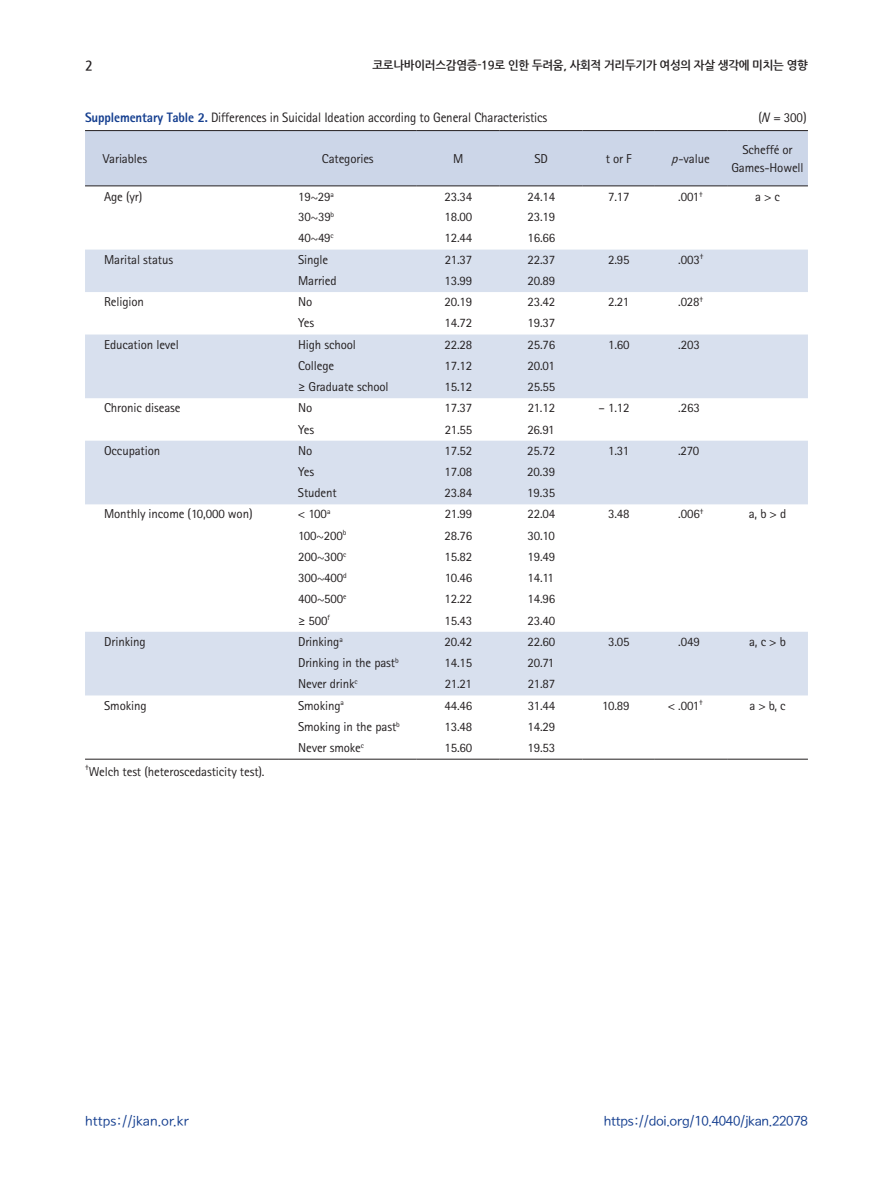
<style>
.page{position:relative;width:893px;height:1191px;background:#fff}
.page>*{position:absolute;margin:0;border:0;box-sizing:border-box;transform-origin:0 0}
.t1{font:13.65px "Rotis Sans Serif Std";letter-spacing:-.01em;color:#231f20;scale:.95 1}
.t2{font:13.5px "Seoul Namsan M";letter-spacing:-.025em;color:#143e8f}
.t3{font:13.5px "Seoul Namsan M";color:#143e8f}
.t4{font:700 13.5px "Nanum Gothic";color:#231f20;scale:.95 1}
.t5{font:12.9px/18px "Rotis Sans Serif Std";letter-spacing:-.01em;color:#231f20;text-align:center}
.t6{font:700 12px "Nanum Gothic";letter-spacing:-.02em;color:#231f20;scale:.95 1}
.t7{font:7.5px "Rotis Sans Serif Std";color:#231f20}
.s1{font-weight:800;color:#143e8f}
.s2{font-style:italic}
</style>
<div class="page">
<div style="left:85px;top:131px;width:723px;height:55px;background:#ccd6e8"></div>
<svg style="left:85px;top:249px;width:723px;height:446px;fill:#d8e0ee"></svg>
<hr style="left:85px;top:130px;width:194px;height:1px;background:#231f20">
<hr style="left:279px;top:130px;width:138px;height:1px;background:#231f20">
<hr style="left:417px;top:130px;width:83px;height:1px;background:#231f20">
<hr style="left:500px;top:130px;width:83px;height:1px;background:#231f20">
<hr style="left:583px;top:130px;width:72px;height:1px;background:#231f20">
<hr style="left:655px;top:130px;width:72px;height:1px;background:#231f20">
<hr style="left:727px;top:130px;width:81px;height:1px;background:#231f20">
<hr style="left:85px;top:186px;width:194px;height:1px;background:#231f20">
<hr style="left:279px;top:186px;width:138px;height:1px;background:#231f20">
<hr style="left:417px;top:186px;width:83px;height:1px;background:#231f20">
<hr style="left:500px;top:186px;width:83px;height:1px;background:#231f20">
<hr style="left:583px;top:186px;width:72px;height:1px;background:#231f20">
<hr style="left:655px;top:186px;width:72px;height:1px;background:#231f20">
<hr style="left:727px;top:186px;width:81px;height:1px;background:#231f20">
<hr style="left:85px;top:759px;width:194px;height:1px;background:#231f20">
<hr style="left:279px;top:759px;width:138px;height:1px;background:#231f20">
<hr style="left:417px;top:759px;width:83px;height:1px;background:#231f20">
<hr style="left:500px;top:759px;width:83px;height:1px;background:#231f20">
<hr style="left:583px;top:759px;width:72px;height:1px;background:#231f20">
<hr style="left:655px;top:759px;width:72px;height:1px;background:#231f20">
<hr style="left:727px;top:759px;width:81px;height:1px;background:#231f20">
<p class="t4" style="left:85px;top:59px;width:10px">2</p>
<p class="t6" style="left:372px;top:59px;width:460px">코로나바이러스감염증-19로 인한 두려움, 사회적 거리두기가 여성의 자살 생각에 미치는 영향</p>
<p class="t1" style="left:85px;top:109px;width:488px"><span class="s1">Supplementary Table 2.</span> Differences in Suicidal Ideation according to General Characteristics</p>
<p class="t1" style="left:759px;top:109px;width:52px">(<span class="s2">N</span> = 300)</p>
<p class="t5" style="left:103px;top:149px;width:46px">Variables</p>
<p class="t5" style="left:322px;top:149px;width:53px">Categories</p>
<p class="t5" style="left:453px;top:149px;width:12px">M</p>
<p class="t5" style="left:534px;top:149px;width:15px">SD</p>
<p class="t5" style="left:606px;top:149px;width:28px">t or F</p>
<p class="t5" style="left:671px;top:149px;width:40px"><span class="s2">p</span>-value</p>
<p class="t5" style="left:731px;top:140px;width:74px">Scheffé or<br>Games-Howell</p>
<p class="t5" style="left:104px;top:188px;width:40px">Age (yr)</p>
<p class="t5" style="left:298px;top:188px;width:38px">19~29<sup>a</sup></p>
<p class="t5" style="left:444px;top:188px;width:29px">23.34</p>
<p class="t5" style="left:527px;top:188px;width:29px">24.14</p>
<p class="t5" style="left:608px;top:188px;width:23px">7.17</p>
<p class="t5" style="left:678px;top:188px;width:26px">.001<sup>†</sup></p>
<p class="t5" style="left:755px;top:188px;width:27px">a &gt; c</p>
<p class="t5" style="left:298px;top:208px;width:38px">30~39<sup>b</sup></p>
<p class="t5" style="left:444px;top:208px;width:29px">18.00</p>
<p class="t5" style="left:527px;top:208px;width:29px">23.19</p>
<p class="t5" style="left:298px;top:229px;width:37px">40~49<sup>c</sup></p>
<p class="t5" style="left:444px;top:229px;width:29px">12.44</p>
<p class="t5" style="left:527px;top:229px;width:29px">16.66</p>
<p class="t5" style="left:104px;top:250px;width:71px">Marital status</p>
<p class="t5" style="left:298px;top:250px;width:32px">Single</p>
<p class="t5" style="left:445px;top:250px;width:29px">21.37</p>
<p class="t5" style="left:527px;top:250px;width:29px">22.37</p>
<p class="t5" style="left:608px;top:250px;width:23px">2.95</p>
<p class="t5" style="left:678px;top:250px;width:27px">.003<sup>†</sup></p>
<p class="t5" style="left:298px;top:271px;width:40px">Married</p>
<p class="t5" style="left:444px;top:271px;width:29px">13.99</p>
<p class="t5" style="left:527px;top:271px;width:29px">20.89</p>
<p class="t5" style="left:104px;top:293px;width:41px">Religion</p>
<p class="t5" style="left:298px;top:293px;width:16px">No</p>
<p class="t5" style="left:444px;top:293px;width:29px">20.19</p>
<p class="t5" style="left:527px;top:293px;width:29px">23.42</p>
<p class="t5" style="left:608px;top:293px;width:23px">2.21</p>
<p class="t5" style="left:678px;top:293px;width:27px">.028<sup>†</sup></p>
<p class="t5" style="left:298px;top:314px;width:18px">Yes</p>
<p class="t5" style="left:444px;top:314px;width:29px">14.72</p>
<p class="t5" style="left:527px;top:314px;width:29px">19.37</p>
<p class="t5" style="left:104px;top:335px;width:76px">Education level</p>
<p class="t5" style="left:298px;top:335px;width:59px">High school</p>
<p class="t5" style="left:444px;top:335px;width:29px">22.28</p>
<p class="t5" style="left:527px;top:335px;width:29px">25.76</p>
<p class="t5" style="left:608px;top:335px;width:23px">1.60</p>
<p class="t5" style="left:678px;top:335px;width:23px">.203</p>
<p class="t5" style="left:298px;top:356px;width:38px">College</p>
<p class="t5" style="left:444px;top:356px;width:29px">17.12</p>
<p class="t5" style="left:527px;top:356px;width:29px">20.01</p>
<p class="t5" style="left:298px;top:377px;width:92px">≥ Graduate school</p>
<p class="t5" style="left:444px;top:377px;width:29px">15.12</p>
<p class="t5" style="left:527px;top:377px;width:29px">25.55</p>
<p class="t5" style="left:104px;top:399px;width:78px">Chronic disease</p>
<p class="t5" style="left:298px;top:399px;width:16px">No</p>
<p class="t5" style="left:444px;top:399px;width:29px">17.37</p>
<p class="t5" style="left:528px;top:399px;width:29px">21.12</p>
<p class="t5" style="left:598px;top:399px;width:33px">– 1.12</p>
<p class="t5" style="left:678px;top:399px;width:23px">.263</p>
<p class="t5" style="left:298px;top:420px;width:18px">Yes</p>
<p class="t5" style="left:445px;top:420px;width:29px">21.55</p>
<p class="t5" style="left:527px;top:420px;width:29px">26.91</p>
<p class="t5" style="left:104px;top:441px;width:58px">Occupation</p>
<p class="t5" style="left:298px;top:441px;width:16px">No</p>
<p class="t5" style="left:444px;top:441px;width:29px">17.52</p>
<p class="t5" style="left:527px;top:441px;width:29px">25.72</p>
<p class="t5" style="left:608px;top:441px;width:23px">1.31</p>
<p class="t5" style="left:678px;top:441px;width:23px">.270</p>
<p class="t5" style="left:298px;top:462px;width:18px">Yes</p>
<p class="t5" style="left:444px;top:462px;width:29px">17.08</p>
<p class="t5" style="left:527px;top:462px;width:29px">20.39</p>
<p class="t5" style="left:298px;top:484px;width:40px">Student</p>
<p class="t5" style="left:444px;top:484px;width:29px">23.84</p>
<p class="t5" style="left:527px;top:484px;width:29px">19.35</p>
<p class="t5" style="left:104px;top:505px;width:150px">Monthly income (10,000 won)</p>
<p class="t5" style="left:298px;top:505px;width:34px">&lt; 100<sup>a</sup></p>
<p class="t5" style="left:445px;top:505px;width:29px">21.99</p>
<p class="t5" style="left:527px;top:505px;width:29px">22.04</p>
<p class="t5" style="left:608px;top:505px;width:23px">3.48</p>
<p class="t5" style="left:678px;top:505px;width:27px">.006<sup>†</sup></p>
<p class="t5" style="left:749px;top:505px;width:39px">a, b &gt; d</p>
<p class="t5" style="left:298px;top:526px;width:50px">100~200<sup>b</sup></p>
<p class="t5" style="left:444px;top:526px;width:29px">28.76</p>
<p class="t5" style="left:527px;top:526px;width:29px">30.10</p>
<p class="t5" style="left:298px;top:547px;width:50px">200~300<sup>c</sup></p>
<p class="t5" style="left:444px;top:547px;width:29px">15.82</p>
<p class="t5" style="left:527px;top:547px;width:29px">19.49</p>
<p class="t5" style="left:298px;top:569px;width:50px">300~400<sup>d</sup></p>
<p class="t5" style="left:445px;top:569px;width:29px">10.46</p>
<p class="t5" style="left:527px;top:569px;width:28px">14.11</p>
<p class="t5" style="left:298px;top:590px;width:50px">400~500<sup>e</sup></p>
<p class="t5" style="left:444px;top:590px;width:29px">12.22</p>
<p class="t5" style="left:527px;top:590px;width:29px">14.96</p>
<p class="t5" style="left:298px;top:611px;width:33px">≥ 500<sup>f</sup></p>
<p class="t5" style="left:444px;top:611px;width:29px">15.43</p>
<p class="t5" style="left:527px;top:611px;width:29px">23.40</p>
<p class="t5" style="left:104px;top:632px;width:43px">Drinking</p>
<p class="t5" style="left:298px;top:632px;width:46px">Drinking<sup>a</sup></p>
<p class="t5" style="left:444px;top:632px;width:29px">20.42</p>
<p class="t5" style="left:527px;top:632px;width:29px">22.60</p>
<p class="t5" style="left:608px;top:632px;width:23px">3.05</p>
<p class="t5" style="left:678px;top:632px;width:23px">.049</p>
<p class="t5" style="left:749px;top:632px;width:38px">a, c &gt; b</p>
<p class="t5" style="left:298px;top:653px;width:102px">Drinking in the past<sup>b</sup></p>
<p class="t5" style="left:444px;top:653px;width:29px">14.15</p>
<p class="t5" style="left:527px;top:653px;width:28px">20.71</p>
<p class="t5" style="left:298px;top:675px;width:61px">Never drink<sup>c</sup></p>
<p class="t5" style="left:445px;top:675px;width:28px">21.21</p>
<p class="t5" style="left:528px;top:675px;width:29px">21.87</p>
<p class="t5" style="left:104px;top:696px;width:44px">Smoking</p>
<p class="t5" style="left:298px;top:696px;width:47px">Smoking<sup>a</sup></p>
<p class="t5" style="left:444px;top:696px;width:29px">44.46</p>
<p class="t5" style="left:528px;top:696px;width:29px">31.44</p>
<p class="t5" style="left:602px;top:696px;width:29px">10.89</p>
<p class="t5" style="left:668px;top:696px;width:37px">&lt; .001<sup>†</sup></p>
<p class="t5" style="left:749px;top:696px;width:38px">a &gt; b, c</p>
<p class="t5" style="left:298px;top:717px;width:103px">Smoking in the past<sup>b</sup></p>
<p class="t5" style="left:444px;top:717px;width:29px">13.48</p>
<p class="t5" style="left:527px;top:717px;width:29px">14.29</p>
<p class="t5" style="left:298px;top:738px;width:68px">Never smoke<sup>c</sup></p>
<p class="t5" style="left:444px;top:738px;width:29px">15.60</p>
<p class="t5" style="left:527px;top:738px;width:29px">19.53</p>
<p class="t7" style="left:85px;top:763px;width:5px">†</p>
<p class="t5" style="left:89px;top:763px;width:177px">Welch test (heteroscedasticity test).</p>
<p class="t3" style="left:85px;top:1114px;width:106px">https://jkan.or.kr</p>
<p class="t2" style="left:604px;top:1114px;width:206px">https://doi.org/10.4040/jkan.22078</p>
</div>
